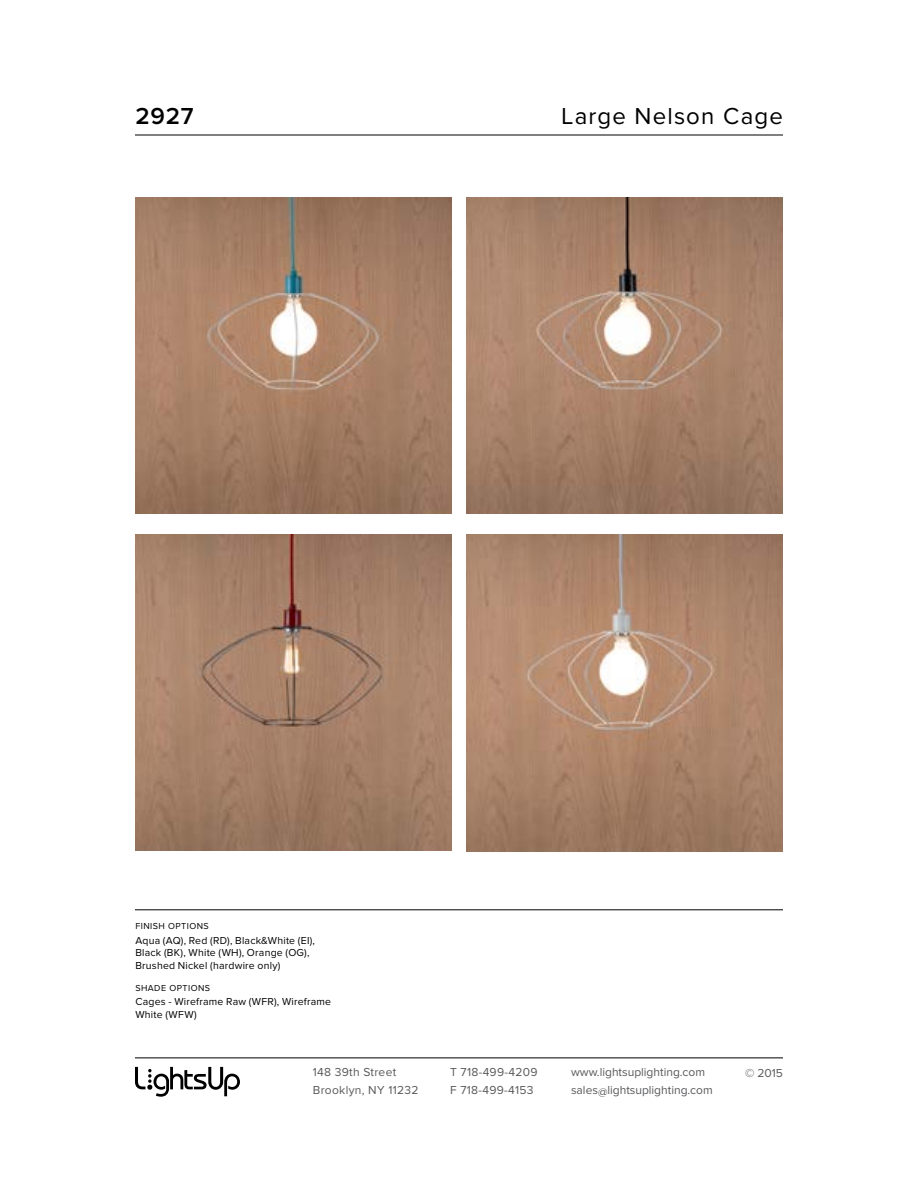
<style>
.page{position:relative;width:918px;height:1188px;background:#fff}
.page>*{position:absolute;margin:0;border:0;box-sizing:border-box;transform-origin:0 0}
.t1{font:24px "Proxima Nova";letter-spacing:.05em;color:#000}
.t2{font:600 24px "Proxima Nova";color:#000}
.t3{font:12px "Proxima Nova";letter-spacing:.025em;color:#58595b}
.t4{font:12px/17.7px "Proxima Nova";color:#58595b}
.t5{font:10.5px/12.6px "Proxima Nova";letter-spacing:.02em;color:#000}
.t6{font:9px "Proxima Nova";letter-spacing:.05em;color:#000}
</style>
<div class="page">
<hr style="left:135px;top:135px;width:648px;height:1px;background:#000">
<hr style="left:135px;top:1058px;width:648px;height:1px;background:#000">
<hr style="left:135px;top:910px;width:648px;height:1px;background:#000">
<svg style="left:135px;top:1067px;width:105px;height:30px"></svg>
<img style="left:135px;top:197px;width:316px;height:317px">
<img style="left:467px;top:197px;width:316px;height:317px">
<img style="left:467px;top:535px;width:316px;height:316px">
<img style="left:135px;top:535px;width:316px;height:316px">
<h1 class="t2" style="left:135px;top:105px;width:60px">2927</h1>
<h1 class="t1" style="left:562px;top:105px;width:223px">Large Nelson Cage</h1>
<p class="t6" style="left:135px;top:922px;width:75px">FINISH OPTIONS</p>
<p class="t5" style="left:135px;top:934px;width:181px">Aqua (AQ), Red (RD), Black&amp;White (EI),<br>Black (BK), White (WH), Orange (OG),<br>Brushed Nickel (hardwire only)</p>
<p class="t6" style="left:135px;top:984px;width:76px">SHADE OPTIONS</p>
<p class="t5" style="left:135px;top:996px;width:197px">Cages - Wireframe Raw (WFR), Wireframe<br>White (WFW)</p>
<p class="t3" style="left:313px;top:1067px;width:85px">148 39th Street</p>
<p class="t3" style="left:450px;top:1067px;width:89px">T 718-499-4209</p>
<p class="t3" style="left:313px;top:1085px;width:107px">Brooklyn, NY 11232</p>
<p class="t3" style="left:450px;top:1085px;width:85px">F 718-499-4153</p>
<p class="t4" style="left:571px;top:1064px;width:143px">www.lightsuplighting.com sales@lightsuplighting.com</p>
<p class="t4" style="left:745px;top:1065px;width:39px">© 2015</p>
</div>
